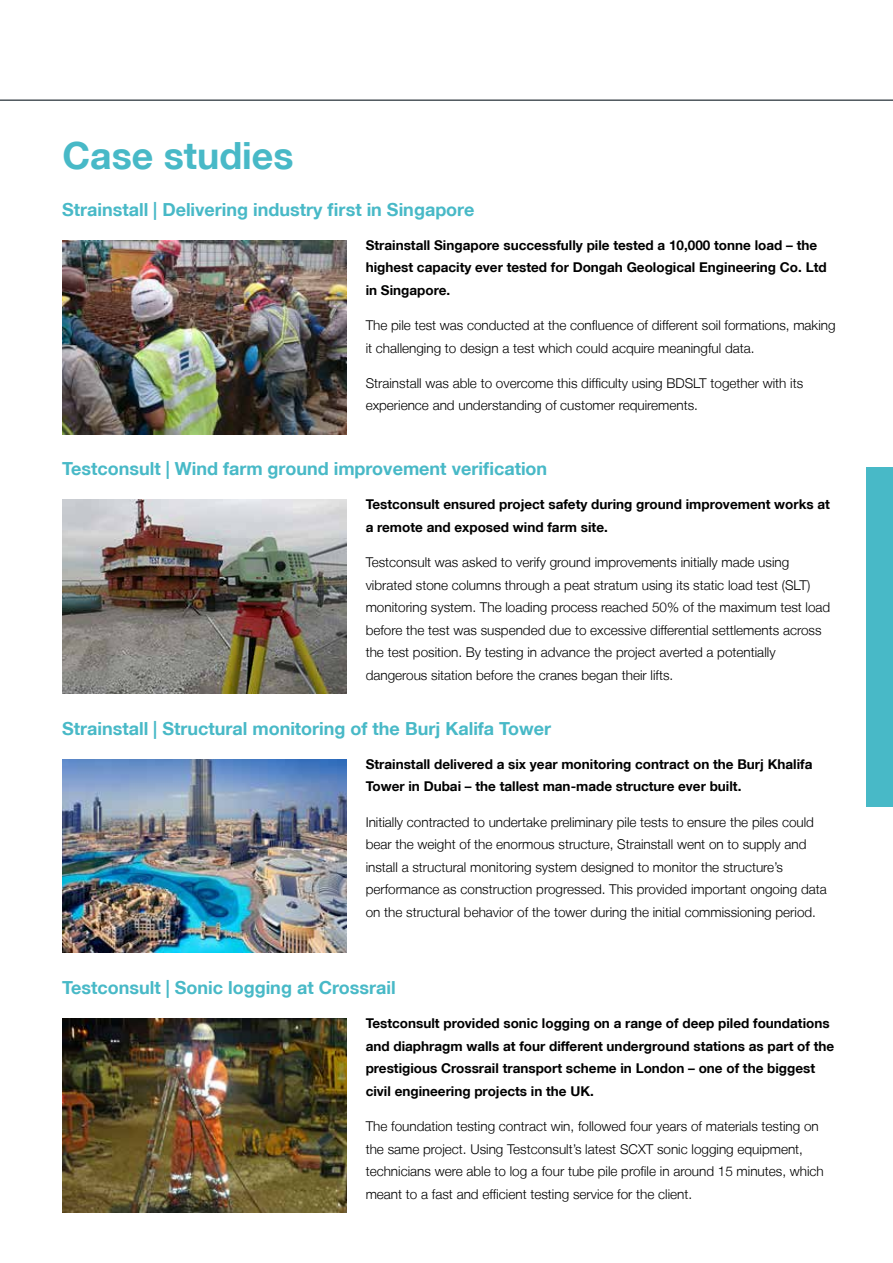
<style>
.page{position:relative;width:893px;height:1263px;background:#fff}
.page>*{position:absolute;margin:0;border:0;box-sizing:border-box;transform-origin:0 0}
.t1{font:700 37.5px "Helvetica Neue LT";color:#48b9c7}
.t2{font:700 18px "Helvetica Neue LT";color:#48b9c7}
.t3{font:300 13.5px/22.5px "Helvetica Neue LT";color:#000101}
.t4{font:700 13.5px/22.5px "Helvetica Neue LT";color:#000101}
</style>
<div class="page">
<img style="left:62px;top:240px;width:285px;height:194px">
<img style="left:62px;top:759px;width:285px;height:194px">
<hr style="left:0;top:99px;width:893px;height:2px;background:#4d555b">
<div style="left:866px;top:467px;width:27px;height:339px;background:#48b9c7"></div>
<img style="left:62px;top:500px;width:285px;height:193px">
<img style="left:62px;top:1018px;width:285px;height:194px">
<h1 class="t1" style="left:62px;top:133px;width:233px">Case studies</h1>
<h2 class="t2" style="left:62px;top:198px;width:414px">Strainstall | Delivering industry first in Singapore</h2>
<p class="t4" style="left:366px;top:234px;width:462px">Strainstall Singapore successfully pile tested a 10,000 tonne load – the highest capacity ever tested for Dongah Geological Engineering Co. Ltd in Singapore.</p>
<p class="t3" style="left:366px;top:314px;width:471px">The pile test was conducted at the confluence of different soil formations, making it challenging to design a test which could acquire meaningful data.</p>
<p class="t3" style="left:366px;top:372px;width:439px">Strainstall was able to overcome this difficulty using BDSLT together with its experience and understanding of customer requirements.</p>
<h2 class="t2" style="left:62px;top:458px;width:487px">Testconsult | Wind farm ground improvement verification</h2>
<p class="t4" style="left:366px;top:493px;width:466px">Testconsult ensured project safety during ground improvement works at a remote and exposed wind farm site.</p>
<p class="t3" style="left:366px;top:551px;width:466px">Testconsult was asked to verify ground improvements initially made using vibrated stone columns through a peat stratum using its static load test (SLT) monitoring system. The loading process reached 50% of the maximum test load before the test was suspended due to excessive differential settlements across the test position. By testing in advance the project averted a potentially dangerous sitation before the cranes began their lifts.</p>
<h2 class="t2" style="left:62px;top:717px;width:491px">Strainstall | Structural monitoring of the Burj Kalifa Tower</h2>
<p class="t4" style="left:366px;top:752px;width:448px">Strainstall delivered a six year monitoring contract on the Burj Khalifa<br>Tower in Dubai – the tallest man-made structure ever built.</p>
<p class="t3" style="left:366px;top:810px;width:463px">Initially contracted to undertake preliminary pile tests to ensure the piles could bear the weight of the enormous structure, Strainstall went on to supply and install a structural monitoring system designed to monitor the structure’s performance as construction progressed. This provided important ongoing data on the structural behavior of the tower during the initial commissioning period.</p>
<h2 class="t2" style="left:62px;top:976px;width:335px">Testconsult | Sonic logging at Crossrail</h2>
<p class="t4" style="left:366px;top:1012px;width:470px">Testconsult provided sonic logging on a range of deep piled foundations and diaphragm walls at four different underground stations as part of the prestigious Crossrail transport scheme in London – one of the biggest civil engineering projects in the UK.</p>
<p class="t3" style="left:366px;top:1115px;width:460px">The foundation testing contract win, followed four years of materials testing on the same project. Using Testconsult’s latest SCXT sonic logging equipment, technicians were able to log a four tube pile profile in around 15 minutes, which meant to a fast and efficient testing service for the client.</p>
</div>
